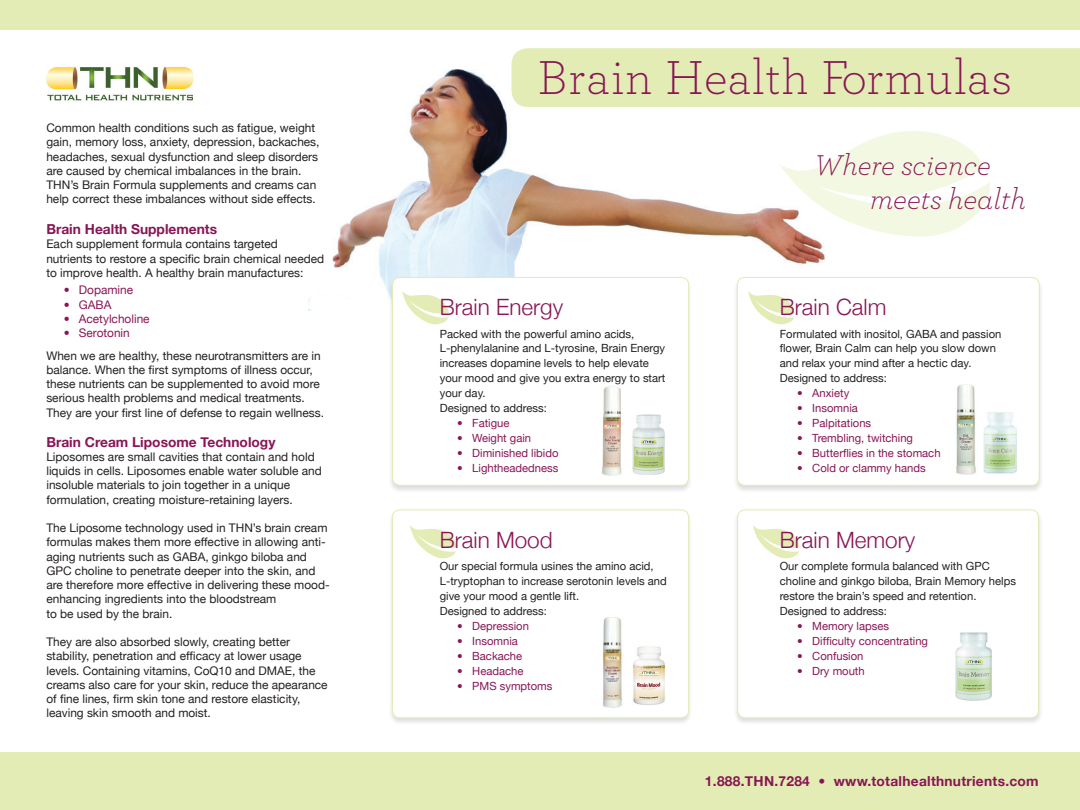
<style>
.page{position:relative;width:1080px;height:810px;background:#fff}
.page>*{position:absolute;margin:0;border:0;box-sizing:border-box;transform-origin:0 0}
.t1{font:50px "Archer Light LF";letter-spacing:.02em;color:#891555}
.t2{font:30px/33.8px "Archer Light LF Italic";color:#891555}
.t3{font:300 22.5px "Helvetica Neue";color:#891555}
.t4{font:700 13.75px "Helvetica Neue";color:#891555}
.t5{font:700 13.75px "Helvetica Neue";letter-spacing:.02em;color:#891555}
.t6{font:11.88px/14.2px "Helvetica Neue";color:#231f20}
.t7{font:11.88px "Helvetica Neue";color:#891555}
.t8{font:11.25px/15px "Helvetica Neue";color:#231f20}
.t9{font:11.25px "Helvetica Neue";color:#891555}
</style>
<div class="page">
<img style="left:46px;top:66px;width:148px;height:35px">
<img style="left:308px;top:69px;width:517px;height:242px">
<div style="left:388px;top:509px;width:305px;height:217px;background:#231f20;opacity:.15"></div>
<div style="left:392px;top:510px;width:297px;height:208px;background:#fff;border-radius:8px"></div>
<div style="left:392px;top:510px;width:297px;height:208px;border:1px solid #e2ecb4;border-radius:8px"></div>
<div style="left:0;top:752px;width:1080px;height:58px;background:#e2ecb4"></div>
<div style="left:512px;top:48px;width:568px;height:59px;background:#e2ecb4"></div>
<svg style="left:779px;top:124px;width:211px;height:120px"></svg>
<div style="left:388px;top:277px;width:305px;height:216px;background:#231f20;opacity:.15"></div>
<div style="left:392px;top:277px;width:297px;height:208px;background:#fff;border-radius:8px"></div>
<div style="left:392px;top:277px;width:297px;height:208px;border:1px solid #e2ecb4;border-radius:8px"></div>
<svg style="left:402px;top:291px;width:47px;height:34px"></svg>
<div style="left:733px;top:509px;width:310px;height:217px;background:#231f20;opacity:.15"></div>
<div style="left:738px;top:510px;width:301px;height:208px;background:#fff;border-radius:8px"></div>
<div style="left:738px;top:510px;width:301px;height:208px;border:1px solid #e2ecb4;border-radius:8px"></div>
<div style="left:733px;top:277px;width:311px;height:216px;background:#231f20;opacity:.15"></div>
<div style="left:737px;top:277px;width:302px;height:208px;background:#fff;border-radius:8px"></div>
<div style="left:737px;top:277px;width:302px;height:208px;border:1px solid #e2ecb4;border-radius:8px"></div>
<img style="left:632px;top:415px;width:33px;height:60px">
<img style="left:983px;top:412px;width:34px;height:62px">
<img style="left:955px;top:632px;width:36px;height:69px">
<img style="left:633px;top:646px;width:33px;height:59px">
<img style="left:603px;top:617px;width:19px;height:91px">
<img style="left:602px;top:386px;width:20px;height:90px">
<img style="left:956px;top:384px;width:20px;height:91px">
<div style="left:0;top:0;width:1080px;height:30px;background:#e2ecb4"></div>
<svg style="left:748px;top:291px;width:47px;height:34px"></svg>
<svg style="left:410px;top:525px;width:47px;height:34px"></svg>
<svg style="left:753px;top:525px;width:47px;height:34px"></svg>
<p class="t6" style="left:46px;top:121px;width:275px">Common health conditions such as fatigue, weight gain, memory loss, anxiety, depression, backaches, headaches, sexual dysfunction and sleep disorders are caused by chemical imbalances in the brain.<br>THN’s Brain Formula supplements and creams can help correct these imbalances without side effects.</p>
<p class="t4" style="left:46px;top:221px;width:172px">Brain Health Supplements</p>
<p class="t6" style="left:46px;top:237px;width:279px">Each supplement formula contains targeted nutrients to restore a specific brain chemical needed to improve health. A healthy brain manufactures:</p>
<p class="t7" style="left:64px;top:283px;width:71px">• Dopamine</p>
<p class="t7" style="left:64px;top:297px;width:49px">• GABA</p>
<p class="t7" style="left:64px;top:312px;width:87px">• Acetylcholine</p>
<p class="t7" style="left:64px;top:326px;width:68px">• Serotonin</p>
<p class="t6" style="left:46px;top:348px;width:279px">When we are healthy, these neurotransmitters are in balance. When the first symptoms of illness occur, these nutrients can be supplemented to avoid more serious health problems and medical treatments.<br>They are your first line of defense to regain wellness.</p>
<p class="t4" style="left:46px;top:433px;width:231px">Brain Cream Liposome Technology</p>
<p class="t6" style="left:46px;top:449px;width:277px">Liposomes are small cavities that contain and hold liquids in cells. Liposomes enable water soluble and insoluble materials to join together in a unique formulation, creating moisture-retaining layers.</p>
<p class="t6" style="left:46px;top:521px;width:285px">The Liposome technology used in THN’s brain cream formulas makes them more effective in allowing anti&shy;aging nutrients such as GABA, ginkgo biloba and GPC choline to penetrate deeper into the skin, and are therefore more effective in delivering these mood&shy;enhancing ingredients into the bloodstream<br>to be used by the brain.</p>
<p class="t6" style="left:46px;top:635px;width:283px">They are also absorbed slowly, creating better stability, penetration and efficacy at lower usage levels. Containing vitamins, CoQ10 and DMAE, the creams also care for your skin, reduce the apearance of fine lines, firm skin tone and restore elasticity, leaving skin smooth and moist.</p>
<h1 class="t1" style="left:538px;top:46px;width:476px">Brain Health Formulas</h1>
<h3 class="t3" style="left:440px;top:293px;width:125px">Brain Energy</h3>
<p class="t8" style="left:440px;top:326px;width:227px">Packed with the powerful amino acids, L-phenylalanine and L-tyrosine, Brain Energy increases dopamine levels to help elevate your mood and give you extra energy to start your day.<br>Designed to address:</p>
<p class="t9" style="left:457px;top:417px;width:54px">• Fatigue</p>
<p class="t9" style="left:457px;top:432px;width:75px">• Weight gain</p>
<p class="t9" style="left:457px;top:447px;width:103px">• Diminished libido</p>
<p class="t9" style="left:457px;top:462px;width:103px">• Lightheadedness</p>
<h3 class="t3" style="left:440px;top:526px;width:114px">Brain Mood</h3>
<p class="t8" style="left:440px;top:558px;width:229px">Our special formula usines the amino acid, L-tryptophan to increase serotonin levels and give your mood a gentle lift.<br>Designed to address:</p>
<p class="t9" style="left:457px;top:619px;width:73px">• Depression</p>
<p class="t9" style="left:457px;top:634px;width:62px">• Insomnia</p>
<p class="t9" style="left:457px;top:649px;width:67px">• Backache</p>
<p class="t9" style="left:457px;top:664px;width:68px">• Headache</p>
<p class="t9" style="left:457px;top:679px;width:97px">• PMS symptoms</p>
<h2 class="t2" style="left:870px;top:148px;width:157px;text-indent:-56px">Where science meets health</h2>
<h3 class="t3" style="left:780px;top:293px;width:108px">Brain Calm</h3>
<p class="t8" style="left:780px;top:326px;width:223px">Formulated with inositol, GABA and passion flower, Brain Calm can help you slow down and relax your mind after a hectic day.<br>Designed to address:</p>
<p class="t9" style="left:797px;top:387px;width:54px">• Anxiety</p>
<p class="t9" style="left:797px;top:402px;width:62px">• Insomnia</p>
<p class="t9" style="left:797px;top:417px;width:75px">• Palpitations</p>
<p class="t9" style="left:797px;top:432px;width:117px">• Trembling, twitching</p>
<p class="t9" style="left:797px;top:447px;width:145px">• Butterflies in the stomach</p>
<p class="t9" style="left:797px;top:462px;width:130px">• Cold or clammy hands</p>
<h3 class="t3" style="left:780px;top:526px;width:137px">Brain Memory</h3>
<p class="t8" style="left:780px;top:558px;width:238px">Our complete formula balanced with GPC choline and ginkgo biloba, Brain Memory helps restore the brain’s speed and retention.<br>Designed to address:</p>
<p class="t9" style="left:797px;top:619px;width:93px">• Memory lapses</p>
<p class="t9" style="left:797px;top:634px;width:132px">• Difficulty concentrating</p>
<p class="t9" style="left:797px;top:649px;width:68px">• Confusion</p>
<p class="t9" style="left:797px;top:664px;width:69px">• Dry mouth</p>
<p class="t5" style="left:705px;top:772px;width:335px">1.888.THN.7284 • www.totalhealthnutrients.com</p>
</div>
